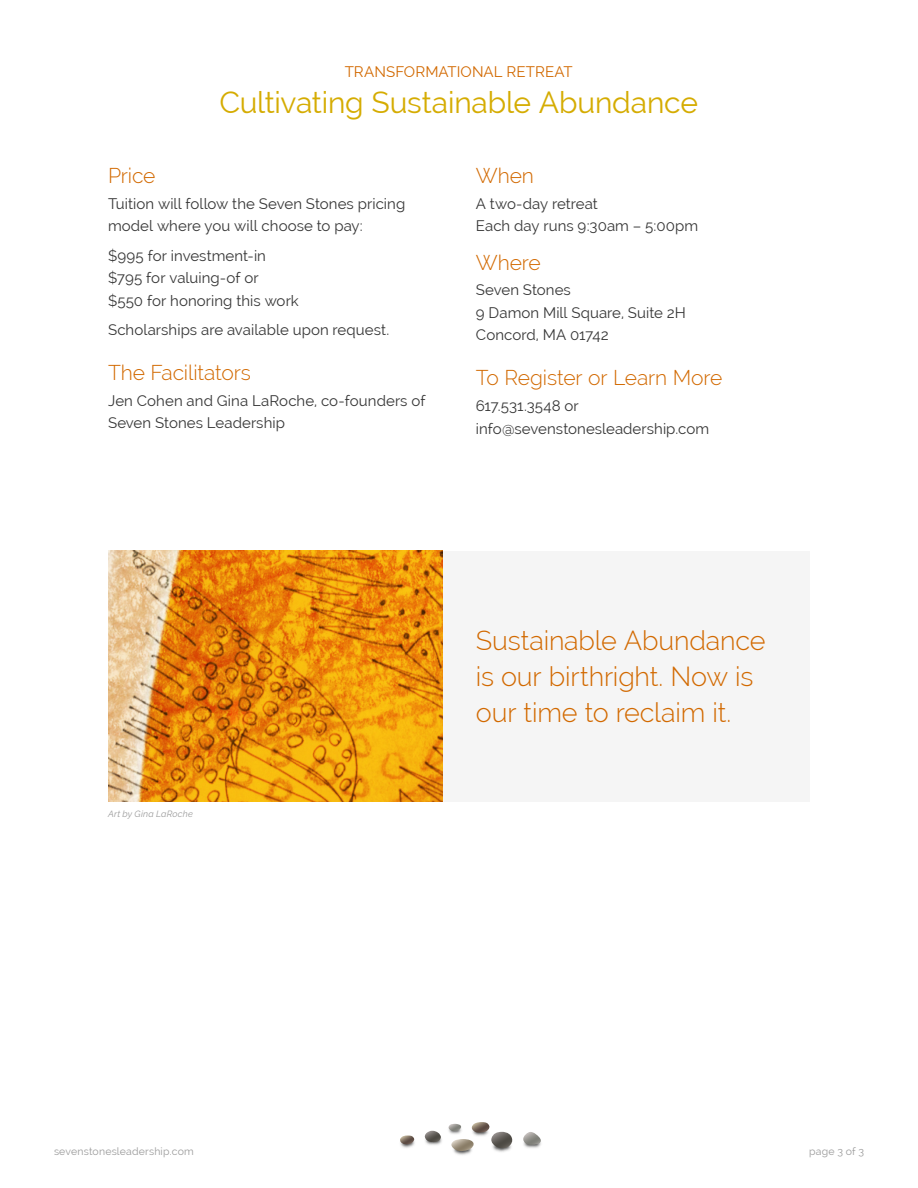
<style>
.page{position:relative;width:918px;height:1188px;background:#fff}
.page>*{position:absolute;margin:0;border:0;box-sizing:border-box;transform-origin:0 0}
.Body_copy_1{font:30px "Raleway";letter-spacing:-.005em;color:#d5ac02}
.Body_copy_1-2{font:300 27px/36px "Raleway";letter-spacing:-.01em;color:#d26900}
.Subheads{font:300 21px "Raleway";letter-spacing:-.005em;color:#d26900}
.Body_copy_1-3{font:15px/22.5px "Raleway";letter-spacing:.005em;color:#373737}
.Body_copy_1-4{font:15px "Raleway";letter-spacing:.005em;color:#d26900}
.t1{font:10.5px "Raleway";letter-spacing:.02em;color:#9b9b9b}
.Body_copy_1-5{font:italic 9px "Raleway";letter-spacing:.025em;color:#9b9b9b}
</style>
<div class="page">
<div style="left:108px;top:551px;width:702px;height:250px;background:#f5f5f5"></div>
<img style="left:108px;top:551px;width:334px;height:250px">
<img style="left:461px;top:1132px;width:80px;height:23px">
<img style="left:400px;top:1130px;width:42px;height:18px">
<svg style="left:425px;top:1131px;width:16px;height:11px"></svg>
<svg style="left:448px;top:1122px;width:65px;height:31px"></svg>
<svg style="left:400px;top:1136px;width:14px;height:8px"></svg>
<p class="Body_copy_1-4" style="left:345px;top:63px;width:230px">TRANSFORMATIONAL RETREAT</p>
<p class="Body_copy_1" style="left:219px;top:85px;width:480px">Cultivating Sustainable Abundance</p>
<p class="Subheads" style="left:108px;top:164px;width:49px">Price</p>
<p class="Body_copy_1-3" style="left:108px;top:192px;width:299px">Tuition will follow the Seven Stones pricing model where you will choose to pay:</p>
<p class="Body_copy_1-3" style="left:108px;top:244px;width:192px">$995 for investment-in $795 for valuing-of or<br>$550 for honoring this work</p>
<p class="Body_copy_1-3" style="left:108px;top:318px;width:283px">Scholarships are available upon request.</p>
<p class="Subheads" style="left:108px;top:360px;width:144px">The Facilitators</p>
<p class="Body_copy_1-3" style="left:108px;top:389px;width:319px">Jen Cohen and Gina LaRoche, co-founders of<br>Seven Stones Leadership</p>
<p class="Subheads" style="left:476px;top:164px;width:60px">When</p>
<p class="Body_copy_1-3" style="left:476px;top:192px;width:224px">A two-day retreat<br>Each day runs 9:30am – 5:00pm</p>
<p class="Subheads" style="left:476px;top:250px;width:66px">Where</p>
<p class="Body_copy_1-3" style="left:476px;top:279px;width:212px">Seven Stones<br>9 Damon Mill Square, Suite 2H<br>Concord, MA 01742</p>
<p class="Subheads" style="left:476px;top:366px;width:248px">To Register or Learn More</p>
<p class="Body_copy_1-3" style="left:476px;top:395px;width:235px">617.531.3548 or info@sevenstonesleadership.com</p>
<p class="Body_copy_1-5" style="left:108px;top:809px;width:86px">Art by Gina LaRoche</p>
<p class="Body_copy_1-2" style="left:476px;top:622px;width:291px">Sustainable Abundance is our birthright. Now is our time to reclaim it.</p>
<p class="t1" style="left:54px;top:1145px;width:141px">sevenstonesleadership.com</p>
<p class="t1" style="left:809px;top:1145px;width:56px">page 3 of 3</p>
</div>
